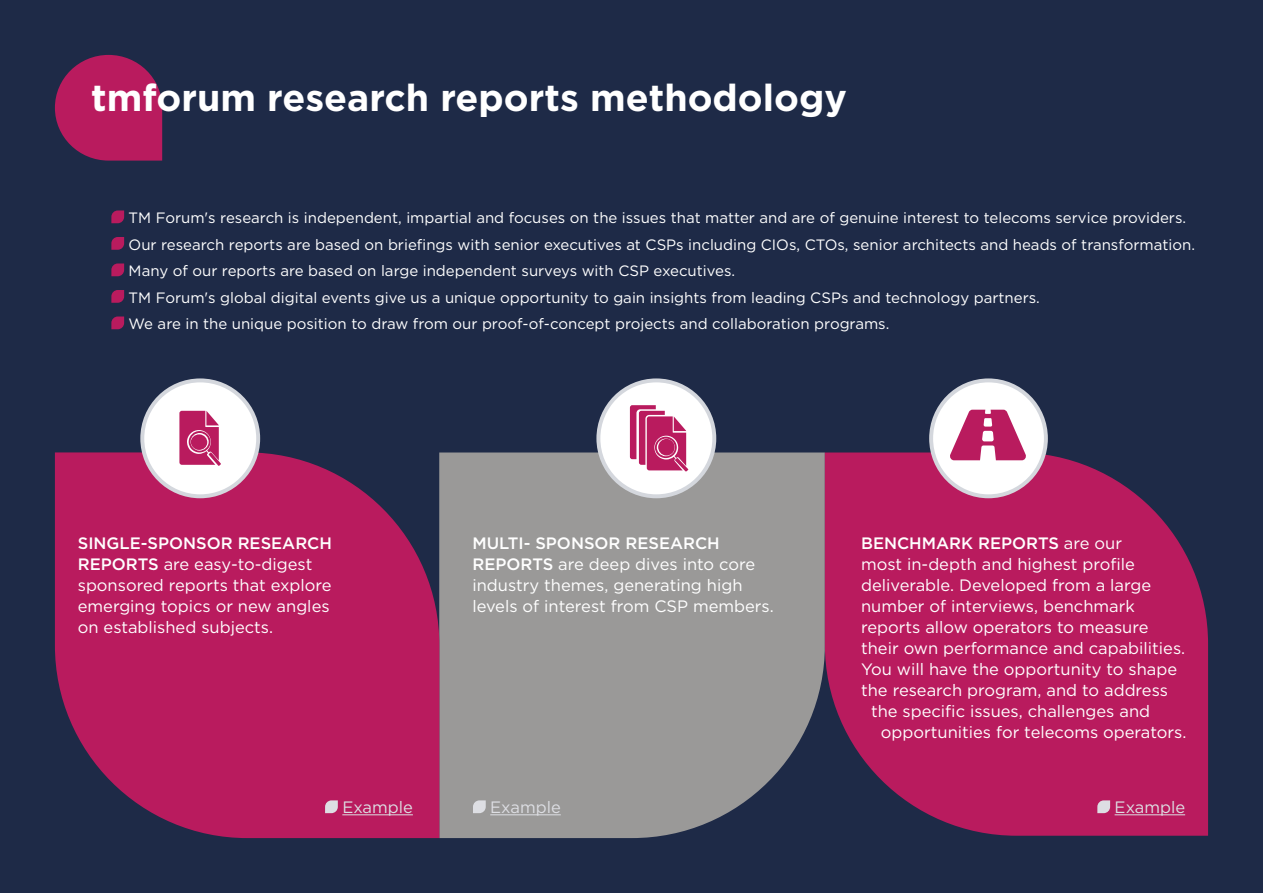
<style>
.page{position:relative;width:1263px;height:893px;background:#1e2a47}
.page>*{position:absolute;margin:0;border:0;box-sizing:border-box;transform-origin:0 0}
.t1{font:700 37.5px "Gotham";color:#fff}
.t2{font:16.5px/21px "Gotham";color:#fff}
.t3{font:500 16.5px "Gotham";color:#fff}
.t4{font:16.5px "Gotham";color:#dddee3}
.t5{font:15px/26.5px "Gotham";color:#fff}
.s1{font-weight:500}
.s2{font-weight:400}
</style>
<div class="page">
<svg style="left:111px;top:210px;width:13px;height:13px"></svg>
<svg style="left:111px;top:237px;width:13px;height:13px"></svg>
<svg style="left:111px;top:263px;width:13px;height:13px"></svg>
<svg style="left:111px;top:290px;width:13px;height:13px"></svg>
<svg style="left:111px;top:316px;width:13px;height:13px"></svg>
<div style="left:439px;top:452px;width:386px;height:386px;background:#9a9998"></div>
<svg style="left:55px;top:452px;width:384px;height:386px;background:#a81d5b"></svg>
<svg style="left:825px;top:452px;width:383px;height:384px;background:#a71c5b"></svg>
<div style="left:142px;top:380px;width:116px;height:116px;background:#fff;border-radius:50%"></div>
<div style="left:140px;top:378px;width:120px;height:120px;border:4px solid #d4d7dd;border-radius:50%"></div>
<svg style="left:179px;top:411px;width:42px;height:55px;background:#c7497f"></svg>
<div style="left:598px;top:380px;width:116px;height:116px;background:#fff;border-radius:50%"></div>
<div style="left:596px;top:378px;width:120px;height:120px;border:4px solid #d4d7dd;border-radius:50%"></div>
<svg style="left:630px;top:405px;width:58px;height:67px"></svg>
<div style="left:931px;top:380px;width:115px;height:116px;background:#fff;border-radius:50%"></div>
<div style="left:929px;top:378px;width:119px;height:120px;border:4px solid #d4d7dd;border-radius:50%"></div>
<svg style="left:950px;top:410px;width:76px;height:50px"></svg>
<hr style="left:342px;top:814px;width:71px;height:1px;background:#dddee3">
<svg style="left:325px;top:800px;width:13px;height:13px"></svg>
<hr style="left:490px;top:814px;width:71px;height:1px;background:#dddee3">
<svg style="left:473px;top:800px;width:13px;height:13px"></svg>
<hr style="left:1114px;top:814px;width:71px;height:1px;background:#dddee3">
<svg style="left:1097px;top:800px;width:13px;height:13px"></svg>
<svg style="left:55px;top:55px;width:107px;height:106px"></svg>
<h1 class="t1" style="left:91px;top:81px;width:757px">tmforum research reports methodology</h1>
<p class="t5" style="left:129px;top:205px;width:1068px">TM Forum's research is independent, impartial and focuses on the issues that matter and are of genuine interest to telecoms service providers.<br>Our research reports are based on briefings with senior executives at CSPs including CIOs, CTOs, senior architects and heads of transformation.<br>Many of our reports are based on large independent surveys with CSP executives.<br>TM Forum's global digital events give us a unique opportunity to gain insights from leading CSPs and technology partners.<br>We are in the unique position to draw from our proof-of-concept projects and collaboration programs.</p>
<p class="t2" style="left:78px;top:533px;width:256px"><span class="s1">SINGLE-SPONSOR RESEARCH<br>REPORTS</span> are easy-to-digest sponsored reports that explore emerging topics or new angles on established subjects.</p>
<p class="t2" style="left:472px;top:533px;width:303px"><span class="s1">MULTI- SPONSOR RESEARCH<br>REPORTS</span> are deep dives into core industry themes, generating high levels of interest from CSP members.</p>
<p class="t3" style="left:861px;top:536px;width:262px">BENCHMARK REPORTS <span class="s2">are our</span></p>
<p class="t2" style="left:861px;top:554px;width:275px">most in-depth and highest profile</p>
<p class="t2" style="left:861px;top:575px;width:291px">deliverable. Developed from a large</p>
<p class="t2" style="left:861px;top:596px;width:275px">number of interviews, benchmark</p>
<p class="t2" style="left:861px;top:617px;width:289px">reports allow operators to measure</p>
<p class="t2" style="left:861px;top:638px;width:326px">their own performance and capabilities.</p>
<p class="t2" style="left:861px;top:659px;width:318px">You will have the opportunity to shape</p>
<p class="t2" style="left:861px;top:680px;width:308px">the research program, and to address</p>
<p class="t2" style="left:871px;top:701px;width:281px">the specific issues, challenges and</p>
<p class="t2" style="left:881px;top:722px;width:307px">opportunities for telecoms operators.</p>
<p class="t4" style="left:342px;top:800px;width:72px">Example</p>
<p class="t4" style="left:490px;top:800px;width:72px">Example</p>
<p class="t4" style="left:1114px;top:800px;width:72px">Example</p>
</div>
